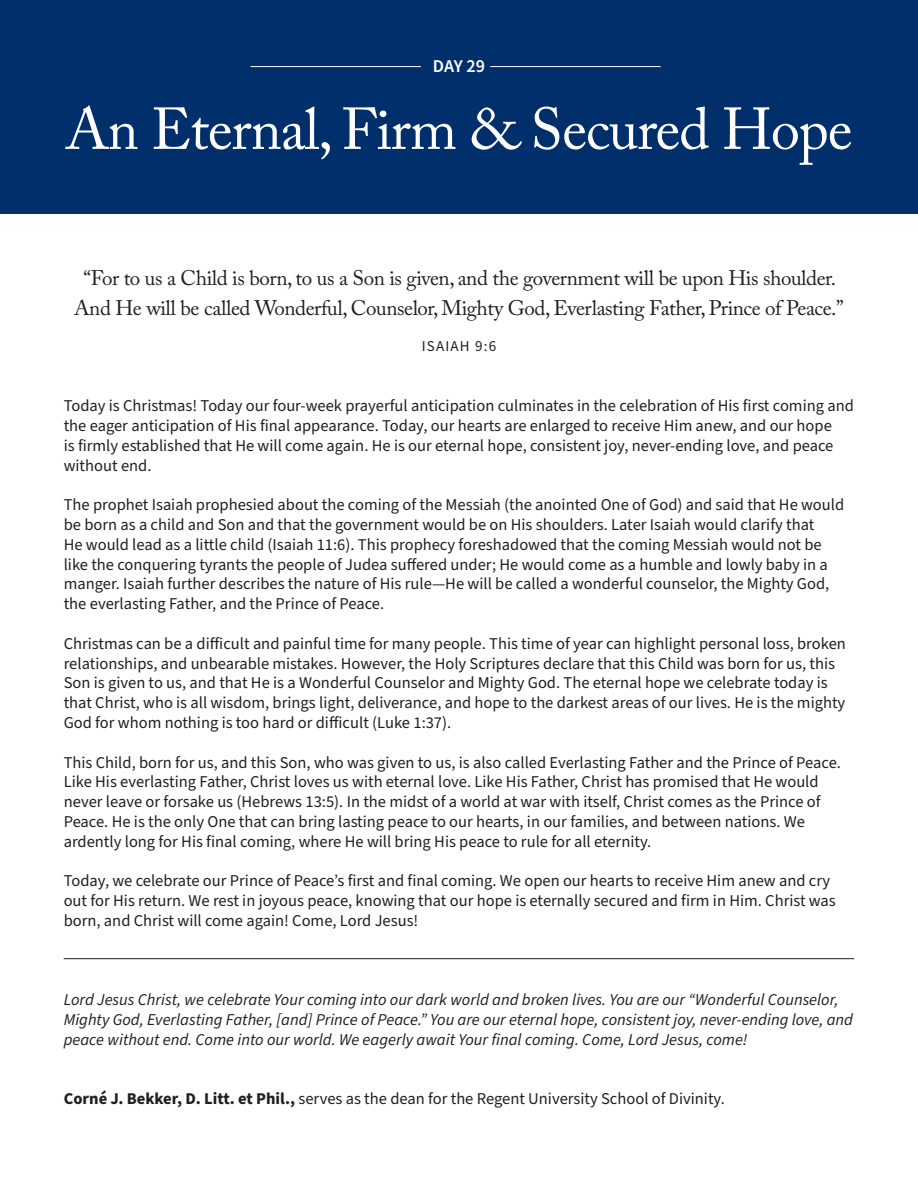
<style>
.page{position:relative;width:918px;height:1188px;background:#fff}
.page>*{position:absolute;margin:0;border:0;box-sizing:border-box;transform-origin:0 0}
.t1{font:58.5px "Adobe Caslon Pro";letter-spacing:-.02em;color:#fff}
.t2{font:21px/30px "Adobe Caslon Pro";letter-spacing:-.02em;color:#231f20;text-align:center}
.t3{font:600 18px "Source Sans Pro";color:#fff}
.t4{font:16.5px/19.8px "Source Sans Pro";color:#231f20}
.t5{font:italic 16.5px/19.8px "Source Sans Pro";color:#231f20}
.t6{font:15px "Source Sans Pro";letter-spacing:.08em;color:#231f20}
.s1{font-weight:700}
</style>
<div class="page">
<div style="left:0;top:0;width:918px;height:214px;background:#002f6c"></div>
<hr style="left:251px;top:66px;width:170px;height:1px;background:#fff">
<hr style="left:490px;top:66px;width:171px;height:1px;background:#fff">
<hr style="left:64px;top:958px;width:790px;height:1px;background:#231f20">
<p class="t3" style="left:433px;top:60px;width:54px">DAY 29</p>
<h1 class="t1" style="left:65px;top:105px;width:789px">An Eternal, Firm &amp; Secured Hope</h1>
<p class="t2" style="left:74px;top:265px;width:771px">“For to us a Child is born, to us a Son is given, and the government will be upon His shoulder.<br>And He will be called Wonderful, Counselor, Mighty God, Everlasting Father, Prince of Peace.”</p>
<p class="t6" style="left:422px;top:340px;width:76px">ISAIAH 9:6</p>
<p class="t4" style="left:64px;top:397px;width:792px">Today is Christmas! Today our four-week prayerful anticipation culminates in the celebration of His first coming and the eager anticipation of His final appearance. Today, our hearts are enlarged to receive Him anew, and our hope<br>is firmly established that He will come again. He is our eternal hope, consistent joy, never-ending love, and peace without end.</p>
<p class="t4" style="left:64px;top:496px;width:782px">The prophet Isaiah prophesied about the coming of the Messiah (the anointed One of God) and said that He would be born as a child and Son and that the government would be on His shoulders. Later Isaiah would clarify that<br>He would lead as a little child (Isaiah 11:6). This prophecy foreshadowed that the coming Messiah would not be like the conquering tyrants the people of Judea suffered under; He would come as a humble and lowly baby in a manger. Isaiah further describes the nature of His rule—He will be called a wonderful counselor, the Mighty God, the everlasting Father, and the Prince of Peace.</p>
<p class="t4" style="left:64px;top:635px;width:784px">Christmas can be a difficult and painful time for many people. This time of year can highlight personal loss, broken relationships, and unbearable mistakes. However, the Holy Scriptures declare that this Child was born for us, this Son is given to us, and that He is a Wonderful Counselor and Mighty God. The eternal hope we celebrate today is that Christ, who is all wisdom, brings light, deliverance, and hope to the darkest areas of our lives. He is the mighty God for whom nothing is too hard or difficult (Luke 1:37).</p>
<p class="t4" style="left:64px;top:754px;width:779px">This Child, born for us, and this Son, who was given to us, is also called Everlasting Father and the Prince of Peace.<br>Like His everlasting Father, Christ loves us with eternal love. Like His Father, Christ has promised that He would never leave or forsake us (Hebrews 13:5). In the midst of a world at war with itself, Christ comes as the Prince of Peace. He is the only One that can bring lasting peace to our hearts, in our families, and between nations. We ardently long for His final coming, where He will bring His peace to rule for all eternity.</p>
<p class="t4" style="left:64px;top:872px;width:774px">Today, we celebrate our Prince of Peace’s first and final coming. We open our hearts to receive Him anew and cry out for His return. We rest in joyous peace, knowing that our hope is eternally secured and firm in Him. Christ was born, and Christ will come again! Come, Lord Jesus!</p>
<p class="t5" style="left:64px;top:991px;width:791px">Lord Jesus Christ, we celebrate Your coming into our dark world and broken lives. You are our “Wonderful Counselor,<br>Mighty God, Everlasting Father, [and] Prince of Peace.” You are our eternal hope, consistent joy, never-ending love, and peace without end. Come into our world. We eagerly await Your final coming. Come, Lord Jesus, come!</p>
<p class="t4" style="left:64px;top:1090px;width:663px"><span class="s1">Corné J. Bekker, D. Litt. et Phil.,</span> serves as the dean for the Regent University School of Divinity.</p>
</div>
